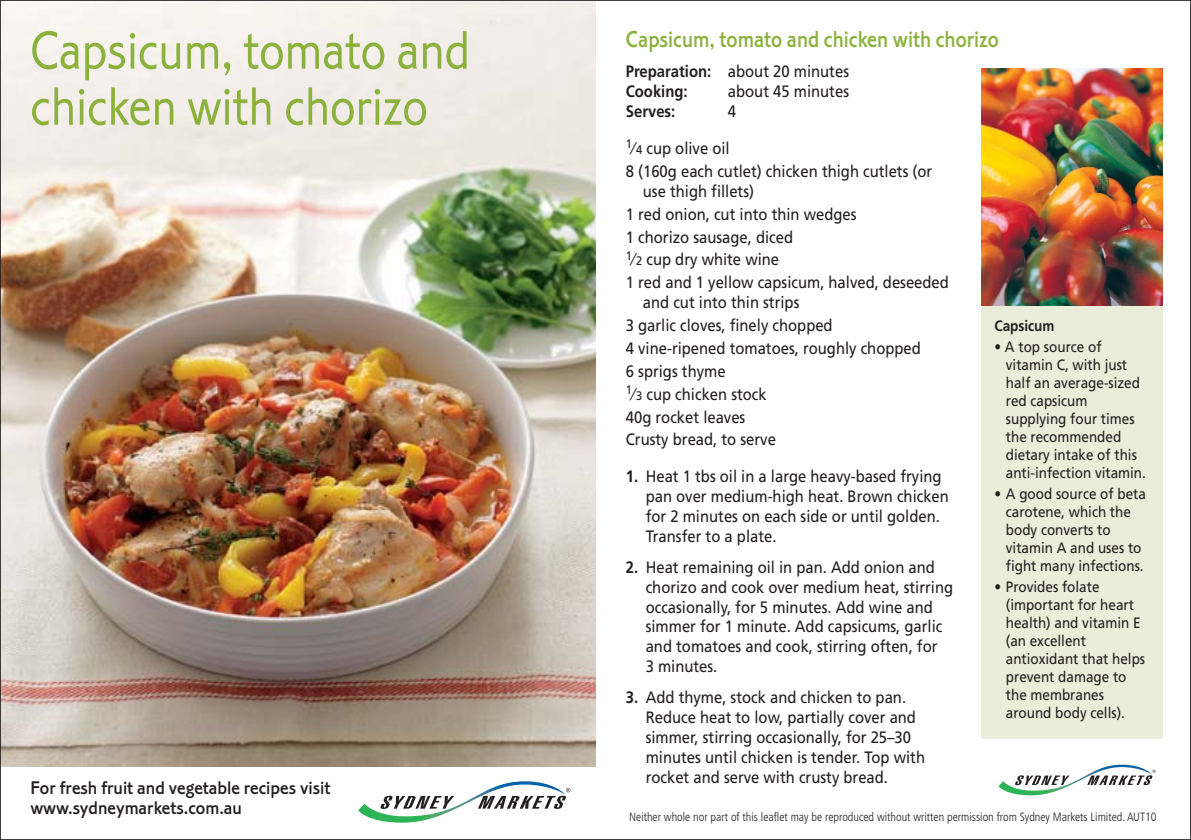
<style>
.page{position:relative;width:1191px;height:840px;background:#fff}
.page>*{position:absolute;margin:0;border:0;box-sizing:border-box;transform-origin:0 0}
.t1{font:56px/56px "Corinthian Light Plain";color:#8bb23d;scale:.9 1}
.t2{font:24px "Corinthian Medium Plain";color:#8bb23d;scale:.9 1}
.t3{font:19px/20px "Corinthian Medium Plain";color:#231f20}
.t4{font:16.4px/19.8px "Frutiger";color:#231f20;scale:.9 1}
.t5{font:700 16.4px/19.8px "Frutiger";color:#231f20;scale:.9 1}
.t6{font:15px/18px "Frutiger";color:#231f20;scale:.9 1}
.t7{font:700 15px "Frutiger";color:#231f20;scale:.9 1}
.t8{font:300 condensed 12px "Frutiger";color:#231f20}
.s1{font-weight:400}
.s2{font-size:12.4px}
.s3{font-weight:700}
</style>
<div class="page">
<svg style="left:998px;top:764px;width:157px;height:30px"></svg>
<img style="left:2px;top:2px;width:593px;height:763px">
<svg style="left:358px;top:781px;width:212px;height:41px"></svg>
<div style="left:981px;top:93px;width:181px;height:645px;background:#e9edda"></div>
<img style="left:981px;top:68px;width:181px;height:238px">
<h1 class="t1" style="left:30px;top:28px;width:490px">Capsicum, tomato and chicken with chorizo</h1>
<p class="t3" style="left:30px;top:779px;width:301px">For fresh fruit and vegetable recipes visit www.sydneymarkets.com.au</p>
<h2 class="t2" style="left:626px;top:31px;width:416px">Capsicum, tomato and chicken with chorizo</h2>
<p class="t5" style="left:626px;top:63px;width:249px">Preparation: <span class="s1">about 20 minutes<br></span>Cooking:</p>
<p class="t4" style="left:728px;top:83px;width:136px">about 45 minutes</p>
<p class="t5" style="left:626px;top:102px;width:56px">Serves:</p>
<p class="t4" style="left:728px;top:102px;width:11px">4</p>
<p class="t4" style="left:626px;top:138px;width:342px;line-height:22.8px"><sup>1</sup>⁄ <span class="s2">4</span> cup olive oil<br>8 (160g each cutlet) chicken thigh cutlets (or</p>
<p class="t4" style="left:626px;top:181px;width:360px;line-height:22.8px;text-indent:17px">use thigh fillets)<br>1 red onion, cut into thin wedges<br>1 chorizo sausage, diced<br><sup>1</sup>⁄ <span class="s2">2</span> cup dry white wine<br>1 red and 1 yellow capsicum, halved, deseeded</p>
<p class="t4" style="left:626px;top:292px;width:329px;line-height:22.8px;text-indent:17px">and cut into thin strips<br>3 garlic cloves, finely chopped<br>4 vine-ripened tomatoes, roughly chopped<br>6 sprigs thyme<br><sup>1</sup>⁄ <span class="s2">3</span> cup chicken stock<br>40g rocket leaves<br>Crusty bread, to serve</p>
<p class="t4" style="left:645px;top:467px;width:338px;text-indent:-20px"><span class="s3">1.</span> Heat 1 tbs oil in a large heavy-based frying pan over medium-high heat. Brown chicken for 2 minutes on each side or until golden.<br>Transfer to a plate.</p>
<p class="t4" style="left:645px;top:558px;width:343px;text-indent:-20px"><span class="s3">2.</span> Heat remaining oil in pan. Add onion and chorizo and cook over medium heat, stirring occasionally, for 5 minutes. Add wine and simmer for 1 minute. Add capsicums, garlic and tomatoes and cook, stirring often, for<br>3 minutes.</p>
<p class="t4" style="left:645px;top:688px;width:312px;text-indent:-20px"><span class="s3">3.</span> Add thyme, stock and chicken to pan.<br>Reduce heat to low, partially cover and simmer, stirring occasionally, for 25–30 minutes until chicken is tender. Top with rocket and serve with crusty bread.</p>
<p class="t8" style="left:629px;top:811px;width:529px">Neither whole nor part of this leaflet may be reproduced without written permission from Sydney Markets Limited. AUT10</p>
<p class="t7" style="left:994px;top:319px;width:68px">Capsicum</p>
<p class="t6" style="left:1005px;top:339px;width:157px;text-indent:-11px">• A top source of vitamin C, with just half an average-sized red capsicum supplying four times the recommended dietary intake of this anti-infection vitamin.</p>
<p class="t6" style="left:1005px;top:485px;width:157px;text-indent:-11px">• A good source of beta carotene, which the body converts to vitamin A and uses to fight many infections.</p>
<p class="t6" style="left:1005px;top:578px;width:156px;text-indent:-11px">• Provides folate (important for heart health) and vitamin E (an excellent antioxidant that helps prevent damage to the membranes around body cells).</p>
</div>
